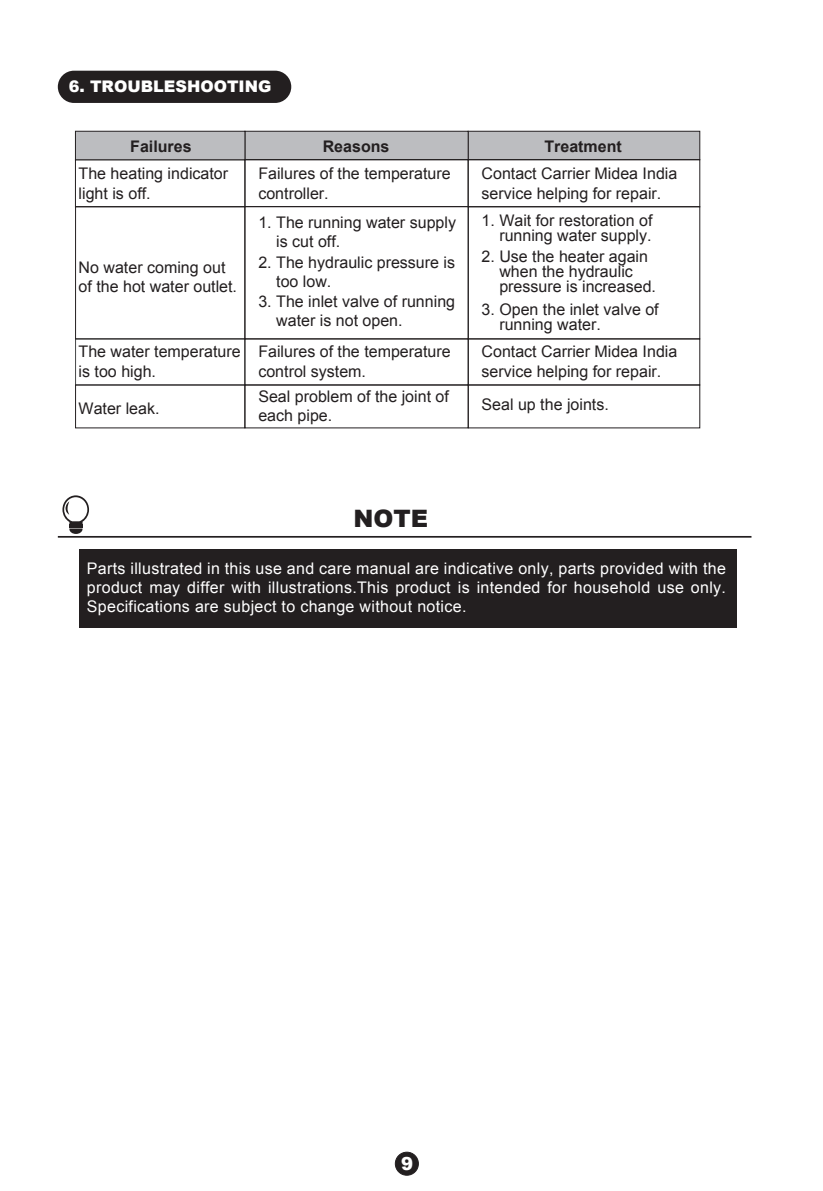
<style>
.page{position:relative;width:823px;height:1191px;background:#fff}
.page>*{position:absolute;margin:0;border:0;box-sizing:border-box;transform-origin:0 0}
.t1{font:900 24px "Arial";color:#231f20}
.t2{font:900 18px "Arial";color:#fff}
.t3{font:16px/19.2px "Arial";color:#231f20}
.t4{font:16px/19.2px "Arial";letter-spacing:.02em;color:#fff;text-align:justify}
.t5{font:700 16px "Arial";color:#231f20}
.t6{font:900 16px "Arial";color:#fff}
</style>
<div class="page">
<div style="left:395px;top:1152px;width:23px;height:23px;background:#231f20;border-radius:50%"></div>
<div style="left:395px;top:1151px;width:23px;height:24px;border:1px solid #231f20;border-radius:50%"></div>
<div style="left:58px;top:71px;width:233px;height:32px;background:#231f20"></div>
<div style="left:79px;top:549px;width:657px;height:78px;background:#231f20"></div>
<hr style="left:58px;top:536px;width:693px;height:1px;background:#231f20">
<svg style="left:62px;top:495px;width:27px;height:39px"></svg>
<div style="left:467px;top:131px;width:232px;height:29px;background:#bcbdc0;border:1px solid #231f20"></div>
<div style="left:244px;top:131px;width:224px;height:29px;background:#bcbdc0;border:1px solid #231f20"></div>
<div style="left:75px;top:131px;width:170px;height:29px;background:#bcbdc0;border:1px solid #231f20"></div>
<div style="left:244px;top:159px;width:224px;height:48px;border:1px solid #231f20"></div>
<div style="left:467px;top:159px;width:232px;height:48px;border:1px solid #231f20"></div>
<div style="left:75px;top:338px;width:170px;height:47px;border:1px solid #454647"></div>
<div style="left:467px;top:384px;width:232px;height:44px;border:1px solid #231f20"></div>
<div style="left:75px;top:206px;width:170px;height:133px;border:1px solid #231f20"></div>
<div style="left:244px;top:206px;width:224px;height:133px;border:1px solid #231f20"></div>
<div style="left:467px;top:206px;width:232px;height:133px;border:1px solid #231f20"></div>
<div style="left:244px;top:384px;width:224px;height:44px;border:1px solid #231f20"></div>
<p class="t6" style="left:69px;top:74px;width:204px">6. TROUBLESHOOTING</p>
<p class="t5" style="left:130px;top:136px;width:63px">Failures</p>
<p class="t5" style="left:322px;top:136px;width:68px">Reasons</p>
<p class="t5" style="left:544px;top:136px;width:79px">Treatment</p>
<p class="t3" style="left:79px;top:164px;width:151px">The heating indicator light is off.</p>
<p class="t3" style="left:258px;top:164px;width:194px">Failures of the temperature controller.</p>
<p class="t3" style="left:481px;top:164px;width:197px">Contact Carrier Midea India service helping for repair.</p>
<p class="t3" style="left:79px;top:258px;width:160px">No water coming out of the hot water outlet.</p>
<p class="t3" style="left:79px;top:342px;width:163px">The water temperature is too high.</p>
<p class="t3" style="left:79px;top:399px;width:82px">Water leak.</p>
<p class="t3" style="left:276px;top:213px;width:181px;text-indent:-18px">1. The running water supply is cut off.</p>
<p class="t3" style="left:276px;top:253px;width:180px;text-indent:-18px">2. The hydraulic pressure is too low.</p>
<p class="t3" style="left:276px;top:292px;width:180px;text-indent:-18px">3. The inlet valve of running water is not open.</p>
<p class="t3" style="left:481px;top:213px;width:172px;line-height:15.2px;text-align:right">1. Wait for restoration of running water supply.</p>
<p class="t3" style="left:499px;top:249px;width:158px;line-height:15.2px;text-indent:-18px">2. Use the heater again when the hydraulic pressure is increased.</p>
<p class="t3" style="left:499px;top:302px;width:161px;line-height:15.2px;text-indent:-18px">3. Open the inlet valve of running water.</p>
<p class="t3" style="left:258px;top:342px;width:194px">Failures of the temperature control system.</p>
<p class="t3" style="left:258px;top:387px;width:192px">Seal problem of the joint of each pipe.</p>
<p class="t3" style="left:481px;top:395px;width:129px">Seal up the joints.</p>
<p class="t3" style="left:481px;top:342px;width:197px">Contact Carrier Midea India service helping for repair.</p>
<h1 class="t1" style="left:353px;top:501px;width:76px">NOTE</h1>
<p class="t4" style="left:87px;top:558px;width:640px">Parts illustrated in this use and care manual are indicative only, parts provided with the product may differ with illustrations.This product is intended for household use only.<br>Specifications are subject to change without notice.</p>
<p class="t2" style="left:401px;top:1150px;width:14px">9</p>
</div>
